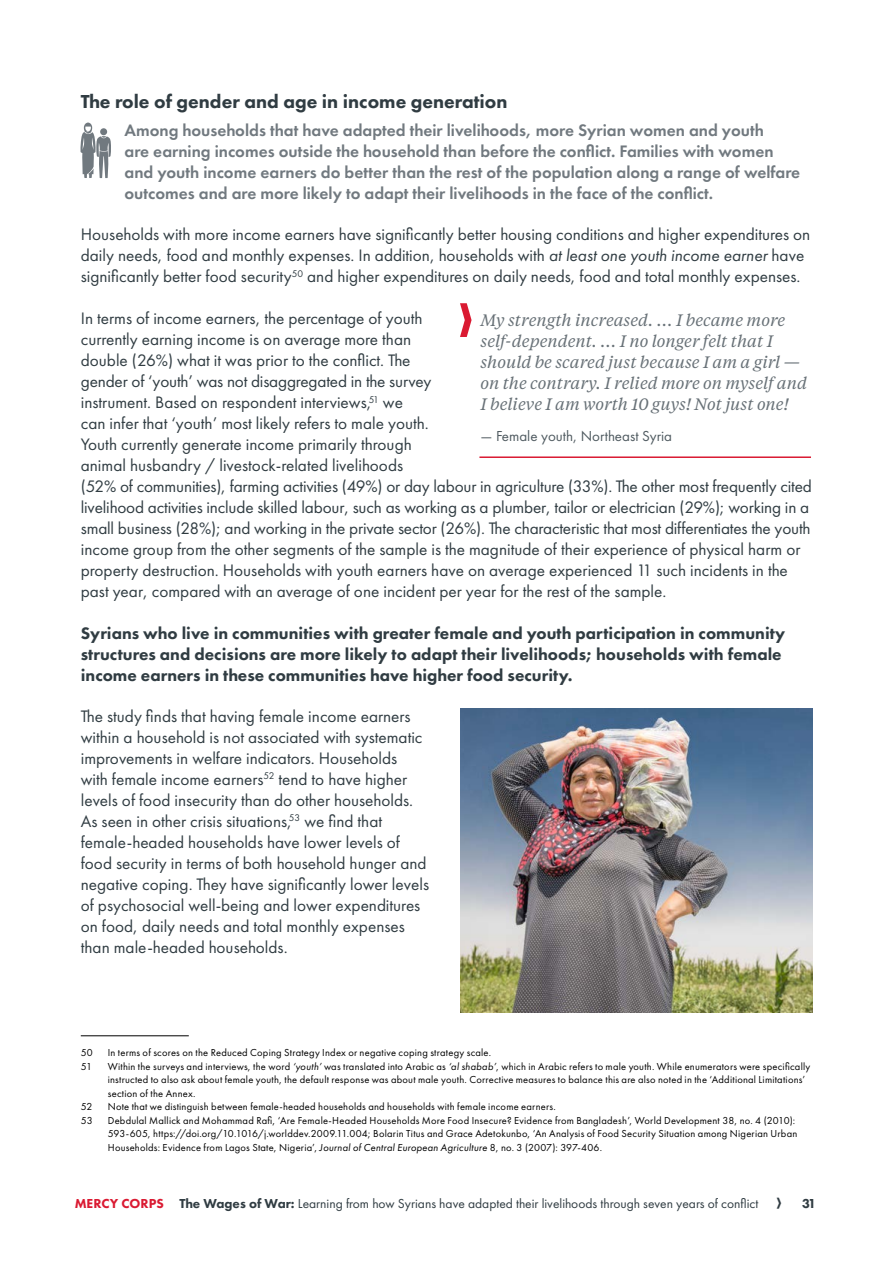
<style>
.page{position:relative;width:893px;height:1263px;background:#fff}
.page>*{position:absolute;margin:0;border:0;box-sizing:border-box;transform-origin:0 0}
.t1{font:800 19.5px "Futura PT";color:#303c42}
.t2{font:17.25px/21px "Futura PT";color:#303c42}
.t3{font:600 17.25px/21px "Futura PT";color:#71797f}
.t4{font:800 17.25px/21px "Futura PT";color:#303c42}
.t5{font:italic 16.5px/21px "Tiempos Text";color:#687177}
.t6{font:15px "Futura PT";color:#4f5a60}
.t7{font:13.5px "Futura PT";color:#303c42}
.t8{font:800 13.5px "Futura PT";color:#303c42}
.t9{font:10.5px/13.5px "Futura PT";letter-spacing:.02em;color:#000}
.s1{font-style:italic}
.s2{font-weight:800;color:#da1a32}
.s3{font-weight:800}
</style>
<div class="page">
<hr style="left:479px;top:456px;width:332px;height:2px;background:#da1a32">
<svg style="left:460px;top:303px;width:12px;height:34px"></svg>
<hr style="left:81px;top:1035px;width:108px;height:1px;background:#000">
<svg style="left:80px;top:123px;width:31px;height:55px"></svg>
<img style="left:460px;top:708px;width:352px;height:305px">
<p class="t1" style="left:81px;top:90px;width:428px">The role of gender and age in income generation</p>
<p class="t3" style="left:124px;top:120px;width:677px">Among households that have adapted their livelihoods, more Syrian women and youth<br>are earning incomes outside the household than before the conflict. Families with women and youth income earners do better than the rest of the population along a range of welfare outcomes and are more likely to adapt their livelihoods in the face of the conflict.</p>
<p class="t2" style="left:81px;top:224px;width:731px">Households with more income earners have significantly better housing conditions and higher expenditures on daily needs, food and monthly expenses. In addition, households with <span class="s1">at least one youth income earner</span> have significantly better food security<sup>50</sup> and higher expenditures on daily needs, food and total monthly expenses.</p>
<p class="t5" style="left:481px;top:308px;width:328px">My strength increased. … I became more self-dependent. … I no longer felt that I should be scared just because I am a girl — on the contrary. I relied more on myself and I believe I am worth 10 guys! Not just one!</p>
<p class="t6" style="left:481px;top:427px;width:193px">— Female youth, Northeast Syria</p>
<p class="t2" style="left:81px;top:308px;width:733px">In terms of income earners, the percentage of youth<br>currently earning income is on average more than<br>double (26%) what it was prior to the conflict. The<br>gender of ‘youth’ was not disaggregated in the survey<br>instrument. Based on respondent interviews,<sup>51</sup> we<br>can infer that ‘youth’ most likely refers to male youth.<br>Youth currently generate income primarily through<br>animal husbandry / livestock-related livelihoods<br>(52% of communities), farming activities (49%) or day labour in agriculture (33%). The other most frequently cited livelihood activities include skilled labour, such as working as a plumber, tailor or electrician (29%); working in a small business (28%); and working in the private sector (26%). The characteristic that most differentiates the youth income group from the other segments of the sample is the magnitude of their experience of physical harm or property destruction. Households with youth earners have on average experienced 11 such incidents in the past year, compared with an average of one incident per year for the rest of the sample.</p>
<p class="t4" style="left:81px;top:622px;width:706px">Syrians who live in communities with greater female and youth participation in community structures and decisions are more likely to adapt their livelihoods; households with female income earners in these communities have higher food security.</p>
<p class="t2" style="left:81px;top:706px;width:350px">The study finds that having female income earners within a household is not associated with systematic improvements in welfare indicators. Households<br>with female income earners<sup>52</sup> tend to have higher levels of food insecurity than do other households.<br>As seen in other crisis situations,<sup>53</sup> we find that female-headed households have lower levels of food security in terms of both household hunger and negative coping. They have significantly lower levels of psychosocial well-being and lower expenditures on food, daily needs and total monthly expenses than male-headed households.</p>
<p class="t9" style="left:81px;top:1046px;width:14px">50</p>
<p class="t9" style="left:108px;top:1046px;width:385px">In terms of scores on the Reduced Coping Strategy Index or negative coping strategy scale.</p>
<p class="t9" style="left:81px;top:1059px;width:13px">51</p>
<p class="t9" style="left:108px;top:1059px;width:704px">Within the surveys and interviews, the word <span class="s1">‘youth’</span> was translated into Arabic as <span class="s1">‘al shabab’</span>, which in Arabic refers to male youth. While enumerators were specifically instructed to also ask about female youth, the default response was about male youth. Corrective measures to balance this are also noted in the ‘Additional Limitations’ section of the Annex.</p>
<p class="t9" style="left:81px;top:1100px;width:13px">52</p>
<p class="t9" style="left:108px;top:1100px;width:449px">Note that we distinguish between female-headed households and households with female income earners.</p>
<p class="t9" style="left:81px;top:1113px;width:13px">53</p>
<p class="t9" style="left:108px;top:1113px;width:691px">Debdulal Mallick and Mohammad Rafi, ‘Are Female-Headed Households More Food Insecure? Evidence from Bangladesh’, World Development 38, no. 4 (2010):<br>593-605, https://doi.org/10.1016/j.worlddev.2009.11.004; Bolarin Titus and Grace Adetokunbo, ‘An Analysis of Food Security Situation among Nigerian Urban<br>Households: Evidence from Lagos State, Nigeria’, <span class="s1">Journal of Central European Agriculture</span> 8, no. 3 (2007): 397-406.</p>
<p class="t7" style="left:75px;top:1195px;width:685px"><span class="s2">MERCY CORPS</span> <span class="s3">The Wages of War:</span> Learning from how Syrians have adapted their livelihoods through seven years of conflict</p>
<p class="t8" style="left:802px;top:1195px;width:16px">31</p>
</div>
